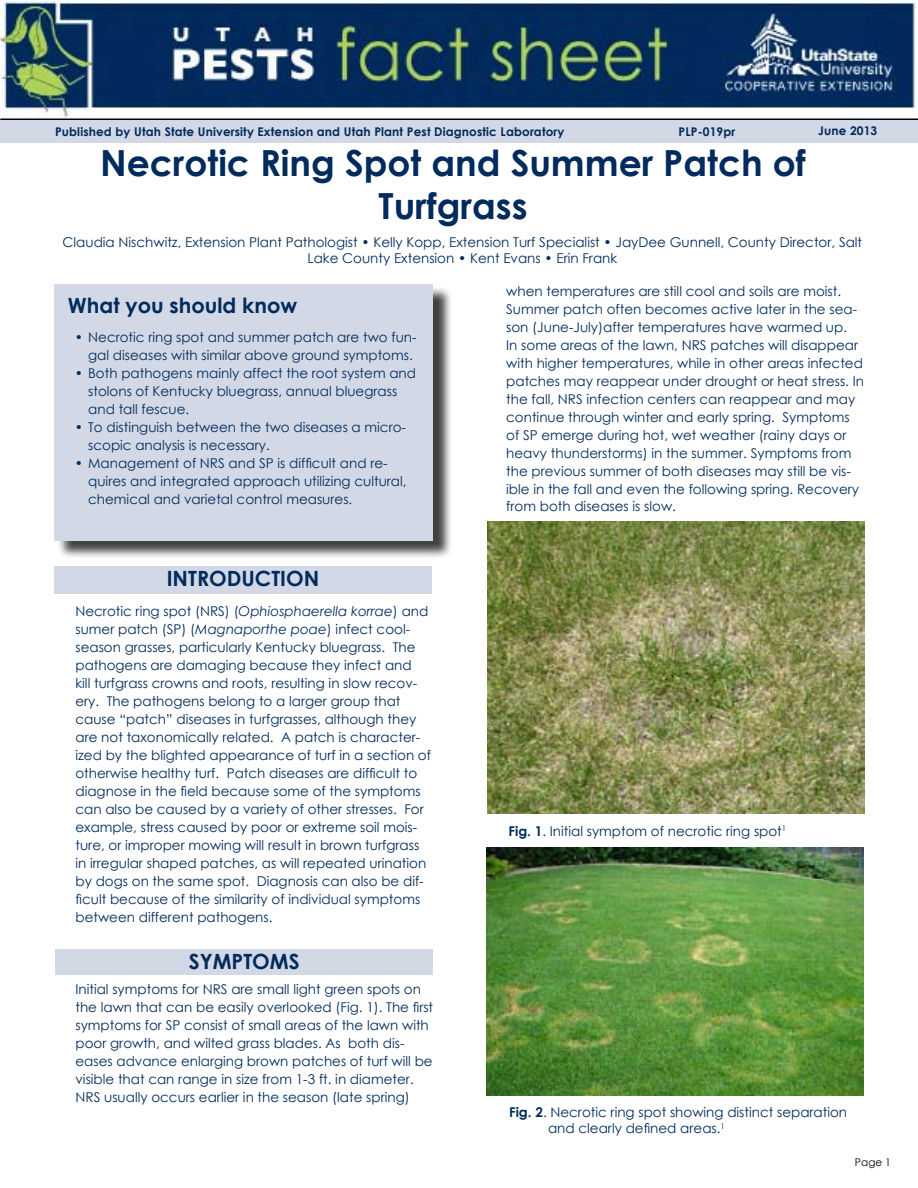
<style>
.page{position:relative;width:918px;height:1188px;background:#fff}
.page>*{position:absolute;margin:0;border:0;box-sizing:border-box;transform-origin:0 0}
.t1{font:700 36px/43.2px "Century Gothic";color:#002b5c;text-align:center}
.t2{font:700 21px "Century Gothic";color:#002b5c}
.t3{font:13.5px/18px "Century Gothic";color:#002b5c}
.t4{font:700 12px "Century Gothic";letter-spacing:.01em;color:#002b5c}
.t5{font:10.5px "Century Gothic";color:#000}
.s1{font-style:italic}
.s2{font-weight:700}
</style>
<div class="page">
<div style="left:57px;top:286px;width:395px;height:273px;background:#000;opacity:.75"></div>
<div style="left:54px;top:284px;width:379px;height:257px;background:#d3d8e6"></div>
<div style="left:55px;top:949px;width:378px;height:26px;background:#d3d8e6"></div>
<div style="left:0;top:119px;width:918px;height:23px;background:#d3d8e6"></div>
<hr style="left:0;top:118px;width:918px;height:2px;background:#000">
<img style="left:0;top:0;width:916px;height:118px">
<div style="left:54px;top:566px;width:378px;height:28px;background:#d3d8e6"></div>
<img style="left:487px;top:848px;width:377px;height:247px">
<img style="left:487px;top:522px;width:377px;height:291px">
<p class="t4" style="left:55px;top:122px;width:511px">Published by Utah State University Extension and Utah Plant Pest Diagnostic Laboratory</p>
<p class="t4" style="left:679px;top:122px;width:58px">PLP-019pr</p>
<p class="t4" style="left:818px;top:122px;width:61px">June 2013</p>
<h1 class="t1" style="left:100px;top:140px;width:707px">Necrotic Ring Spot and Summer Patch of<br>Turfgrass</h1>
<p class="t3" style="left:63px;top:233px;width:801px;line-height:16.2px;text-align:center">Claudia Nischwitz, Extension Plant Pathologist • Kelly Kopp, Extension Turf Specialist • JayDee Gunnell, County Director, Salt<br>Lake County Extension • Kent Evans • Erin Frank</p>
<h2 class="t2" style="left:68px;top:290px;width:231px">What you should know</h2>
<p class="t3" style="left:75px;top:328px;width:343px;text-align:right">• Necrotic ring spot and summer patch are two fun&shy;gal diseases with similar above ground symptoms.</p>
<p class="t3" style="left:88px;top:364px;width:329px;text-indent:-14px">• Both pathogens mainly affect the root system and stolons of Kentucky bluegrass, annual bluegrass and tall fescue.</p>
<p class="t3" style="left:88px;top:418px;width:319px;text-indent:-14px">• To distinguish between the two diseases a micro&shy;scopic analysis is necessary.</p>
<p class="t3" style="left:88px;top:454px;width:320px;text-indent:-14px">• Management of NRS and SP is difficult and re&shy;quires and integrated approach utilizing cultural, chemical and varietal control measures.</p>
<p class="t3" style="left:506px;top:281px;width:359px">when temperatures are still cool and soils are moist.<br>Summer patch often becomes active later in the sea&shy;son (June-July)after temperatures have warmed up.<br>In some areas of the lawn, NRS patches will disappear with higher temperatures, while in other areas infected patches may reappear under drought or heat stress. In the fall, NRS infection centers can reappear and may continue through winter and early spring. Symptoms of SP emerge during hot, wet weather (rainy days or heavy thunderstorms) in the summer. Symptoms from the previous summer of both diseases may still be vis&shy;ible in the fall and even the following spring. Recovery from both diseases is slow.</p>
<h2 class="t2" style="left:167px;top:563px;width:150px">Introduction</h2>
<p class="t3" style="left:75px;top:602px;width:357px">Necrotic ring spot (NRS) (<span class="s1">Ophiosphaerella korrae</span>) and sumer patch (SP) (<span class="s1">Magnaporthe poae</span>) infect cool&shy;season grasses, particularly Kentucky bluegrass. The pathogens are damaging because they infect and<br>kill turfgrass crowns and roots, resulting in slow recov&shy;ery. The pathogens belong to a larger group that cause “patch” diseases in turfgrasses, although they are not taxonomically related. A patch is character&shy;ized by the blighted appearance of turf in a section of otherwise healthy turf. Patch diseases are difficult to diagnose in the field because some of the symptoms can also be caused by a variety of other stresses. For example, stress caused by poor or extreme soil mois&shy;ture, or improper mowing will result in brown turfgrass in irregular shaped patches, as will repeated urination by dogs on the same spot. Diagnosis can also be dif&shy;ficult because of the similarity of individual symptoms between different pathogens.</p>
<h2 class="t2" style="left:189px;top:946px;width:111px">Symptoms</h2>
<p class="t3" style="left:75px;top:980px;width:359px">Initial symptoms for NRS are small light green spots on the lawn that can be easily overlooked (Fig. 1). The first symptoms for SP consist of small areas of the lawn with poor growth, and wilted grass blades. As both dis&shy;eases advance enlarging brown patches of turf will be visible that can range in size from 1-3 ft. in diameter.<br>NRS usually occurs earlier in the season (late spring)</p>
<p class="t3" style="left:509px;top:822px;width:279px"><span class="s2">Fig. 1</span>. Initial symptom of necrotic ring spot<sup>1</sup></p>
<p class="t3" style="left:548px;top:1104px;width:301px;line-height:16.2px;text-indent:-39px"><span class="s2">Fig. 2</span>. Necrotic ring spot showing distinct separation and clearly defined areas.<sup>1</sup></p>
<p class="t5" style="left:855px;top:1155px;width:38px">Page 1</p>
</div>
